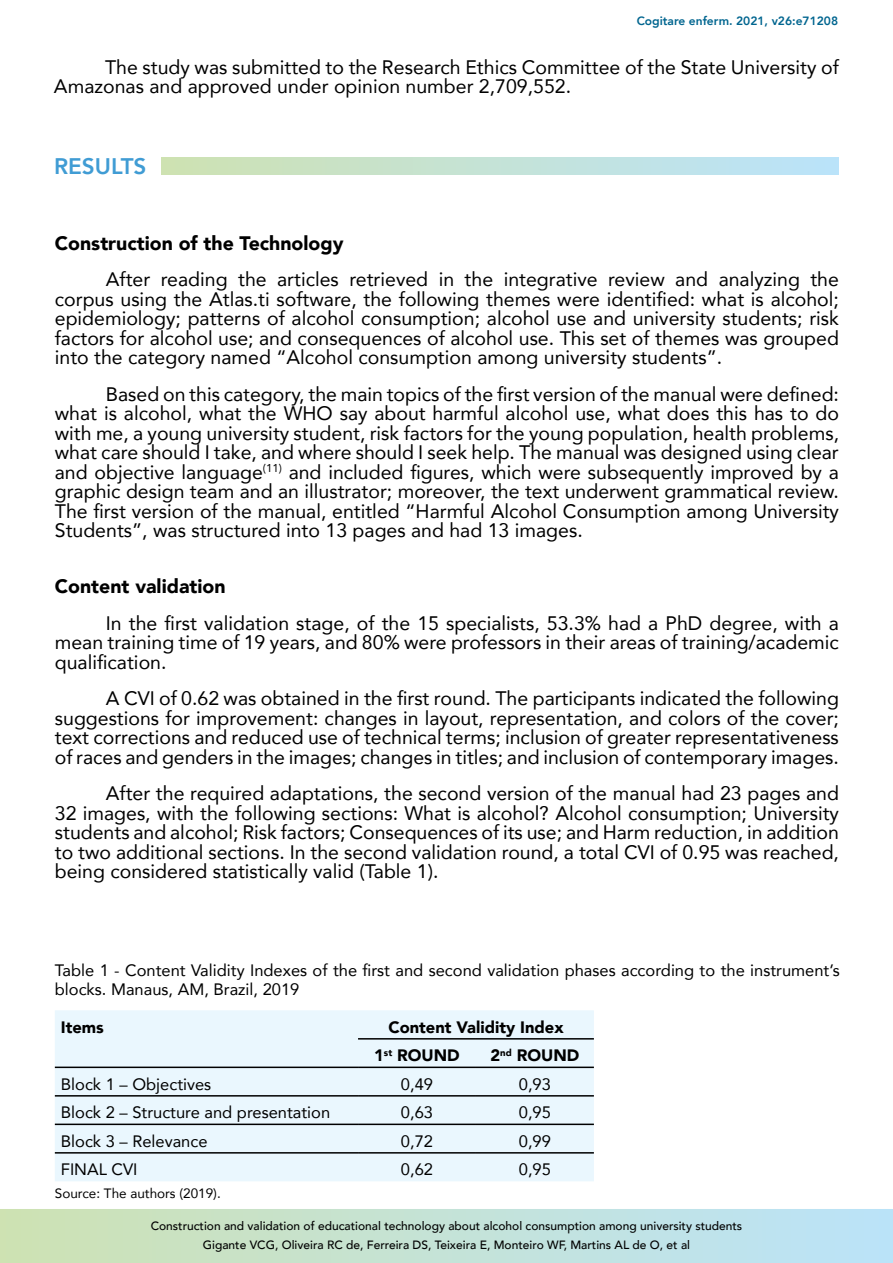
<style>
.page{position:relative;width:893px;height:1263px;background:#fff}
.page>*{position:absolute;margin:0;border:0;box-sizing:border-box;transform-origin:0 0}
.t1{font:800 22.5px "Avenir";color:#409cd4}
.t2{font:19.5px/19.5px "Avenir";color:#000;text-align:justify}
.t3{font:900 19.5px "Avenir";color:#000}
.t4{font:16.5px/18.8px "Avenir";color:#000}
.t5{font:900 16.5px/28.5px "Avenir";color:#000}
.t6{font:13.5px "Avenir";color:#000}
.t7{font:500 12px/18.6px "Avenir";color:#000;text-align:center}
.t8{font:800 12px "Avenir";color:#00658f}
</style>
<div class="page">
<div style="left:162px;top:158px;width:676px;height:16px;background:linear-gradient(to right,#cee2b2,#bae3fb)"></div>
<svg style="left:0;top:1209px;width:893px;height:54px;background:#c4e2d6"></svg>
<div style="left:55px;top:1010px;width:539px;height:171px;background:#eaf7fe"></div>
<hr style="left:358px;top:1038px;width:118px;height:1px;background:#000">
<hr style="left:476px;top:1038px;width:118px;height:1px;background:#000">
<hr style="left:55px;top:1066px;width:303px;height:2px;background:#000">
<hr style="left:358px;top:1066px;width:118px;height:2px;background:#000">
<hr style="left:476px;top:1066px;width:118px;height:2px;background:#000">
<hr style="left:55px;top:1095px;width:303px;height:1px;background:#000">
<hr style="left:358px;top:1095px;width:118px;height:1px;background:#000">
<hr style="left:476px;top:1095px;width:118px;height:1px;background:#000">
<hr style="left:55px;top:1123px;width:303px;height:2px;background:#000">
<hr style="left:358px;top:1123px;width:118px;height:2px;background:#000">
<hr style="left:476px;top:1123px;width:118px;height:2px;background:#000">
<hr style="left:55px;top:1152px;width:303px;height:1px;background:#000">
<hr style="left:358px;top:1152px;width:118px;height:1px;background:#000">
<hr style="left:476px;top:1152px;width:118px;height:1px;background:#000">
<p class="t8" style="left:637px;top:12px;width:203px">Cogitare enferm. 2021, v26:e71208</p>
<p class="t2" style="left:54px;top:56px;width:786px;text-indent:51px">The study was submitted to the Research Ethics Committee of the State University of<br>Amazonas and approved under opinion number 2,709,552.</p>
<p class="t1" style="left:54px;top:149px;width:94px">RESULTS</p>
<p class="t3" style="left:55px;top:226px;width:290px">Construction of the Technology</p>
<p class="t2" style="left:55px;top:269px;width:786px;text-indent:51px">After reading the articles retrieved in the integrative review and analyzing the corpus using the Atlas.ti software, the following themes were identified: what is alcohol; epidemiology; patterns of alcohol consumption; alcohol use and university students; risk factors for alcohol use; and consequences of alcohol use. This set of themes was grouped into the category named “Alcohol consumption among university students”.</p>
<p class="t2" style="left:55px;top:383px;width:786px;text-indent:51px">Based on this category, the main topics of the first version of the manual were defined: what is alcohol, what the WHO say about harmful alcohol use, what does this has to do with me, a young university student, risk factors for the young population, health problems, what care should I take, and where should I seek help. The manual was designed using clear and objective language<sup>(11)</sup> and included figures, which were subsequently improved by a graphic design team and an illustrator; moreover, the text underwent grammatical review.<br>The first version of the manual, entitled “Harmful Alcohol Consumption among University Students”, was structured into 13 pages and had 13 images.</p>
<p class="t3" style="left:55px;top:569px;width:172px">Content validation</p>
<p class="t2" style="left:55px;top:612px;width:786px;text-indent:51px">In the first validation stage, of the 15 specialists, 53.3% had a PhD degree, with a mean training time of 19 years, and 80% were professors in their areas of training/academic qualification.</p>
<p class="t2" style="left:55px;top:688px;width:786px;text-indent:51px">A CVI of 0.62 was obtained in the first round. The participants indicated the following suggestions for improvement: changes in layout, representation, and colors of the cover; text corrections and reduced use of technical terms; inclusion of greater representativeness of races and genders in the images; changes in titles; and inclusion of contemporary images.</p>
<p class="t2" style="left:55px;top:783px;width:786px;text-indent:51px">After the required adaptations, the second version of the manual had 23 pages and 32 images, with the following sections: What is alcohol? Alcohol consumption; University students and alcohol; Risk factors; Consequences of its use; and Harm reduction, in addition to two additional sections. In the second validation round, a total CVI of 0.95 was reached, being considered statistically valid (Table 1).</p>
<p class="t4" style="left:55px;top:960px;width:786px">Table 1 - Content Validity Indexes of the first and second validation phases according to the instrument’s blocks. Manaus, AM, Brazil, 2019</p>
<p class="t5" style="left:61px;top:1012px;width:45px">Items</p>
<p class="t5" style="left:374px;top:1012px;width:191px;text-indent:14px">Content Validity Index<br>1<sup>st</sup> ROUND</p>
<p class="t5" style="left:490px;top:1041px;width:90px">2<sup>nd</sup> ROUND</p>
<p class="t4" style="left:61px;top:1074px;width:152px">Block 1 – Objectives</p>
<p class="t4" style="left:401px;top:1074px;width:34px">0,49</p>
<p class="t4" style="left:519px;top:1074px;width:34px">0,93</p>
<p class="t4" style="left:61px;top:1103px;width:271px">Block 2 – Structure and presentation</p>
<p class="t4" style="left:401px;top:1103px;width:34px">0,63</p>
<p class="t4" style="left:519px;top:1103px;width:34px">0,95</p>
<p class="t4" style="left:61px;top:1131px;width:148px">Block 3 – Relevance</p>
<p class="t4" style="left:401px;top:1131px;width:34px">0,72</p>
<p class="t4" style="left:519px;top:1131px;width:34px">0,99</p>
<p class="t4" style="left:61px;top:1160px;width:78px">FINAL CVI</p>
<p class="t4" style="left:401px;top:1160px;width:34px">0,62</p>
<p class="t4" style="left:519px;top:1160px;width:34px">0,95</p>
<p class="t6" style="left:55px;top:1183px;width:167px">Source: The authors (2019).</p>
<p class="t7" style="left:151px;top:1216px;width:593px">Construction and validation of educational technology about alcohol consumption among university students<br>Gigante VCG, Oliveira RC de, Ferreira DS, Teixeira E, Monteiro WF, Martins AL de O, et al</p>
</div>
